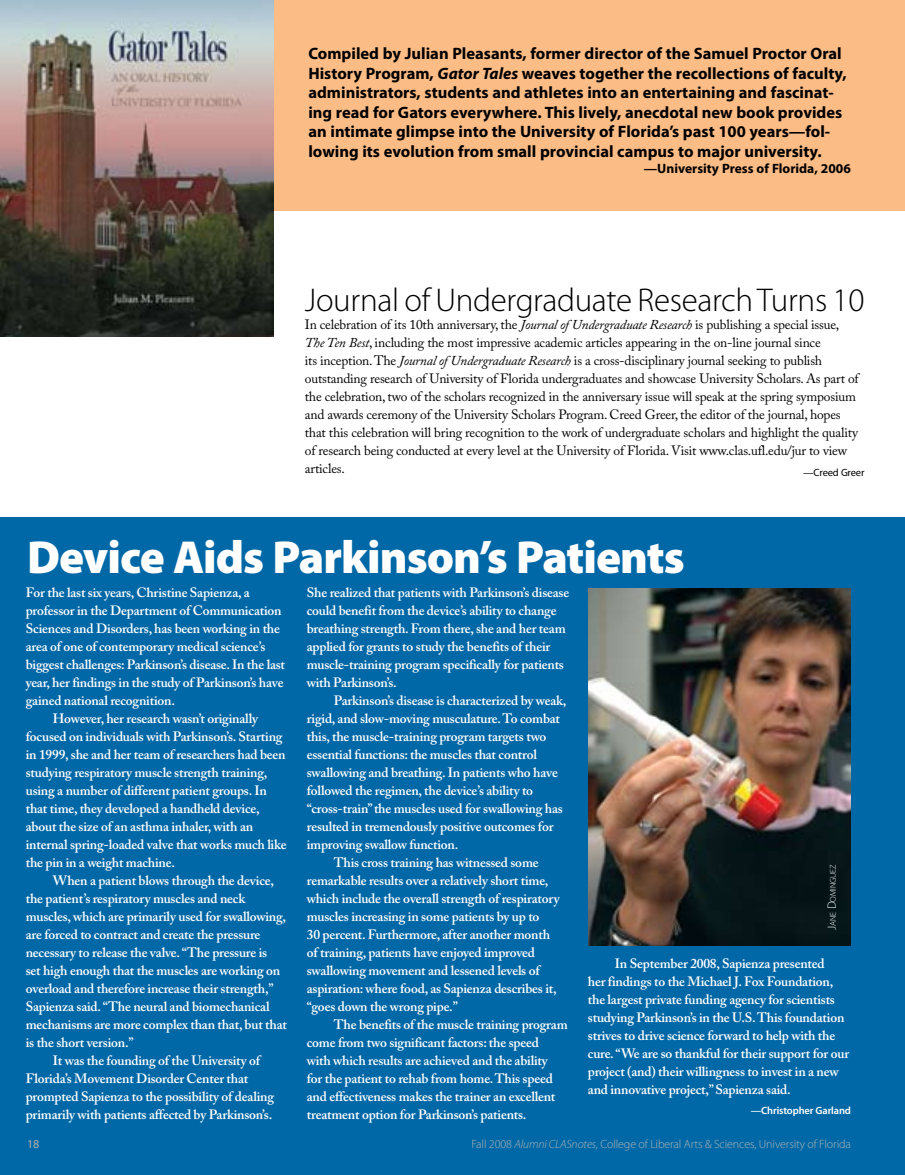
<style>
.page{position:relative;width:905px;height:1175px;background:#fff}
.page>*{position:absolute;margin:0;border:0;box-sizing:border-box;transform-origin:0 0}
.t1{font:900 46.5px "Myriad Pro";letter-spacing:-.02em;color:#fff}
.t2{font:300 33px "Myriad Pro";letter-spacing:-.01em;color:#000}
.t3{font:700 16.5px/19.5px "Myriad Pro";color:#000}
.t4{font:600 13.5px/18px "Adobe Caslon Pro";letter-spacing:-.015em;color:#fff}
.t5{font:13.5px/18px "Adobe Caslon Pro";letter-spacing:-.015em;color:#000}
.t6{font:700 13.5px "Myriad Pro";color:#000}
.t7{font:300 12px "Myriad Pro";letter-spacing:-.01em;color:#b2b4b6}
.t8{font:12px "Myriad Pro";color:#b2b4b6}
.t9{font:600 10.5px "Myriad Pro";letter-spacing:-.015em;color:#fff}
.t10{font:10.5px "Myriad Pro";letter-spacing:-.015em;color:#000}
.t11{font:300 8.4px "Myriad Pro";letter-spacing:-.015em;color:#fff}
.s1{font-style:italic}
.s2{font-size:12px}
</style>
<div class="page">
<div style="left:0;top:518px;width:904px;height:656px;background:#0068a6"></div>
<div style="left:0;top:0;width:904px;height:210px;background:#fcbc86"></div>
<img style="left:0;top:0;width:273px;height:337px">
<img style="left:588px;top:588px;width:262px;height:357px">
<p class="t3" style="left:308px;top:44px;width:539px">Compiled by Julian Pleasants, former director of the Samuel Proctor Oral History Program, <span class="s1">Gator Tales</span> weaves together the recollections of faculty, administrators, students and athletes into an entertaining and fascinat&shy;ing read for Gators everywhere. This lively, anecdotal new book provides an intimate glimpse into the University of Florida’s past 100 years—fol&shy;lowing its evolution from small provincial campus to major university.</p>
<p class="t6" style="left:643px;top:161px;width:209px">—University Press of Florida, 2006</p>
<h2 class="t2" style="left:305px;top:281px;width:561px">Journal of Undergraduate Research Turns 10</h2>
<p class="t5" style="left:305px;top:315px;width:555px">In celebration of its 10th anniversary, the <span class="s1">Journal of Undergraduate Research</span> is publishing a special issue, <span class="s1">The Ten Best</span>, including the most impressive academic articles appearing in the on-line journal since<br>its inception. The <span class="s1">Journal of Undergraduate Research</span> is a cross-disciplinary journal seeking to publish outstanding research of University of Florida undergraduates and showcase University Scholars. As part of the celebration, two of the scholars recognized in the anniversary issue will speak at the spring symposium and awards ceremony of the University Scholars Program. Creed Greer, the editor of the journal, hopes that this celebration will bring recognition to the work of undergraduate scholars and highlight the quality of research being conducted at every level at the University of Florida. Visit www.clas.ufl.edu/jur to view articles.</p>
<p class="t10" style="left:803px;top:466px;width:63px">—Creed Greer</p>
<h1 class="t1" style="left:27px;top:530px;width:659px">Device Aids Parkinson’s Patients</h1>
<p class="t4" style="left:26px;top:583px;width:225px">For the last six years, Christine Sapienza, a</p>
<p class="t4" style="left:26px;top:601px;width:257px">professor in the Department of Communication</p>
<p class="t4" style="left:26px;top:619px;width:256px">Sciences and Disorders, has been working in the</p>
<p class="t4" style="left:26px;top:637px;width:241px">area of one of contemporary medical science’s</p>
<p class="t4" style="left:26px;top:655px;width:261px">biggest challenges: Parkinson’s disease. In the last</p>
<p class="t4" style="left:26px;top:673px;width:259px">year, her findings in the study of Parkinson’s have</p>
<p class="t4" style="left:26px;top:691px;width:151px">gained national recognition.</p>
<p class="t4" style="left:53px;top:709px;width:207px">However, her research wasn’t originally</p>
<p class="t4" style="left:26px;top:727px;width:258px">focused on individuals with Parkinson’s. Starting</p>
<p class="t4" style="left:26px;top:745px;width:261px">in 1999, she and her team of researchers had been</p>
<p class="t4" style="left:26px;top:763px;width:243px">studying respiratory muscle strength training,</p>
<p class="t4" style="left:26px;top:781px;width:242px">using a number of different patient groups. In</p>
<p class="t4" style="left:26px;top:799px;width:235px">that time, they developed a handheld device,</p>
<p class="t4" style="left:26px;top:817px;width:229px">about the size of an asthma inhaler, with an</p>
<p class="t4" style="left:26px;top:835px;width:262px">internal spring-loaded valve that works much like</p>
<p class="t4" style="left:26px;top:853px;width:151px">the pin in a weight machine.</p>
<p class="t4" style="left:53px;top:871px;width:223px">When a patient blows through the device,</p>
<p class="t4" style="left:26px;top:889px;width:221px">the patient’s respiratory muscles and neck</p>
<p class="t4" style="left:26px;top:907px;width:262px">muscles, which are primarily used for swallowing,</p>
<p class="t4" style="left:26px;top:925px;width:236px">are forced to contract and create the pressure</p>
<p class="t4" style="left:26px;top:943px;width:243px">necessary to release the valve. “The pressure is</p>
<p class="t4" style="left:26px;top:961px;width:256px">set high enough that the muscles are working on</p>
<p class="t4" style="left:26px;top:979px;width:249px">overload and therefore increase their strength,”</p>
<p class="t4" style="left:26px;top:997px;width:245px">Sapienza said. “The neural and biomechanical</p>
<p class="t4" style="left:26px;top:1015px;width:263px">mechanisms are more complex than that, but that</p>
<p class="t4" style="left:26px;top:1033px;width:109px">is the short version.”</p>
<p class="t4" style="left:53px;top:1051px;width:209px">It was the founding of the University of</p>
<p class="t4" style="left:26px;top:1069px;width:224px">Florida’s Movement Disorder Center that</p>
<p class="t4" style="left:26px;top:1087px;width:250px">prompted Sapienza to the possibility of dealing</p>
<p class="t4" style="left:26px;top:1105px;width:248px">primarily with patients affected by Parkinson’s.</p>
<p class="t4" style="left:307px;top:583px;width:264px">She realized that patients with Parkinson’s disease could benefit from the device’s ability to change breathing strength. From there, she and her team applied for grants to study the benefits of their muscle-training program specifically for patients with Parkinson’s.</p>
<p class="t4" style="left:334px;top:691px;width:234px">Parkinson’s disease is characterized by weak,</p>
<p class="t4" style="left:307px;top:709px;width:255px">rigid, and slow-moving musculature. To combat</p>
<p class="t4" style="left:307px;top:727px;width:241px">this, the muscle-training program targets two</p>
<p class="t4" style="left:307px;top:745px;width:231px">essential functions: the muscles that control</p>
<p class="t4" style="left:307px;top:763px;width:252px">swallowing and breathing. In patients who have</p>
<p class="t4" style="left:307px;top:781px;width:228px">followed the regimen, the device’s ability to</p>
<p class="t4" style="left:307px;top:799px;width:257px">“cross-train” the muscles used for swallowing has</p>
<p class="t4" style="left:307px;top:817px;width:248px">resulted in tremendously positive outcomes for</p>
<p class="t4" style="left:307px;top:835px;width:153px">improving swallow function.</p>
<p class="t4" style="left:334px;top:853px;width:206px">This cross training has witnessed some</p>
<p class="t4" style="left:307px;top:871px;width:243px">remarkable results over a relatively short time,</p>
<p class="t4" style="left:307px;top:889px;width:254px">which include the overall strength of respiratory</p>
<p class="t4" style="left:307px;top:907px;width:234px">muscles increasing in some patients by up to</p>
<p class="t4" style="left:307px;top:925px;width:245px">30 percent. Furthermore, after another month</p>
<p class="t4" style="left:307px;top:943px;width:230px">of training, patients have enjoyed improved</p>
<p class="t4" style="left:307px;top:961px;width:234px">swallowing movement and lessened levels of</p>
<p class="t4" style="left:307px;top:979px;width:251px">aspiration: where food, as Sapienza describes it,</p>
<p class="t4" style="left:307px;top:997px;width:153px">“goes down the wrong pipe.”</p>
<p class="t4" style="left:334px;top:1015px;width:235px">The benefits of the muscle training program</p>
<p class="t4" style="left:307px;top:1033px;width:233px">come from two significant factors: the speed</p>
<p class="t4" style="left:307px;top:1051px;width:242px">with which results are achieved and the ability</p>
<p class="t4" style="left:307px;top:1069px;width:247px">for the patient to rehab from home. This speed</p>
<p class="t4" style="left:307px;top:1087px;width:250px">and effectiveness makes the trainer an excellent</p>
<p class="t4" style="left:307px;top:1104px;width:221px">treatment option for Parkinson’s patients.</p>
<p class="t11" style="left:828px;top:930px;width:67px;rotate:-90deg"><span class="s2">J</span>ane <span class="s2">D</span>ominguez</p>
<p class="t4" style="left:588px;top:954px;width:263px;text-indent:27px">In September 2008, Sapienza presented<br>her findings to the Michael J. Fox Foundation, the largest private funding agency for scientists studying Parkinson’s in the U.S. This foundation strives to drive science forward to help with the cure. “We are so thankful for their support for our project (and) their willingness to invest in a new and innovative project,” Sapienza said.</p>
<p class="t9" style="left:750px;top:1104px;width:102px">—Christopher Garland</p>
<p class="t8" style="left:27px;top:1137px;width:14px">18</p>
<p class="t7" style="left:471px;top:1137px;width:381px">Fall 2008 <span class="s1">Alumni CLASnotes</span>, College of Liberal Arts &amp; Sciences, University of Florida</p>
</div>
